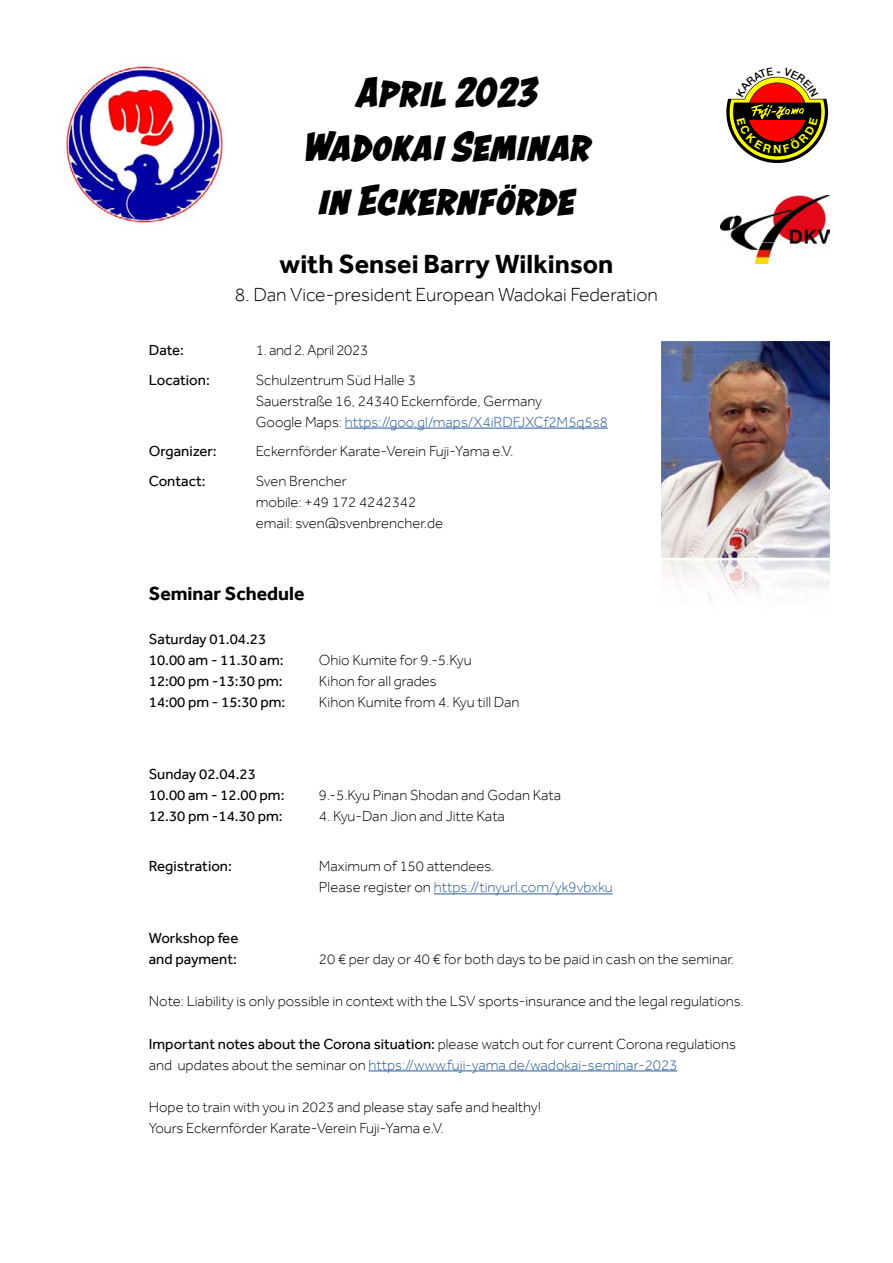
<style>
.page{position:relative;width:893px;height:1263px;background:#fff}
.page>*{position:absolute;margin:0;border:0;box-sizing:border-box;transform-origin:0 0}
.Titel{font:italic 700 45px/54px "Astounder Squared BB";color:#000;text-align:center}
.Überschrift_01{font:700 27px "Effra";color:#000}
.Überschrift_01-2{font:300 19.5px "Effra";color:#000}
.Überschrift_01-3{font:700 19.5px "Effra";color:#000}
.Standard_mit_Abstand{font:300 15px/21px "Effra";color:#000}
.Standard_mit_Abstand-2{font:15px/21px "Effra";color:#000}
.Standard_mit_Abstand-3{font:300 15px "Effra";letter-spacing:-.02em;color:#000}
.s1{color:#275b9b}
.s2{font-weight:400}
</style>
<div class="page">
<img style="left:65px;top:65px;width:159px;height:160px">
<hr style="left:345px;top:428px;width:263px;height:1px;background:#275b9b">
<hr style="left:434px;top:893px;width:179px;height:1px;background:#275b9b">
<hr style="left:368px;top:1070px;width:309px;height:1px;background:#275b9b">
<img style="left:721px;top:195px;width:108px;height:69px">
<img style="left:661px;top:341px;width:168px;height:259px">
<svg style="left:726px;top:76px;width:102px;height:87px"></svg>
<p class="Titel" style="left:303px;top:65px;width:289px">April 2023<br>Wadokai Seminar</p>
<p class="Titel" style="left:318px;top:173px;width:258px">in Eckernförde</p>
<p class="Überschrift_01" style="left:280px;top:248px;width:335px">with Sensei Barry Wilkinson</p>
<p class="Überschrift_01-2" style="left:235px;top:283px;width:424px">8. Dan Vice-president European Wadokai Federation</p>
<p class="Standard_mit_Abstand-2" style="left:149px;top:339px;width:37px">Date:</p>
<p class="Standard_mit_Abstand-3" style="left:256px;top:341px;width:114px">1. and 2. April 2023</p>
<p class="Standard_mit_Abstand-2" style="left:149px;top:369px;width:63px">Location:</p>
<p class="Standard_mit_Abstand" style="left:256px;top:369px;width:354px">Schulzentrum Süd Halle 3<br>Sauerstraße 16, 24340 Eckernförde, Germany<br>Google Maps: <span class="s1">https://goo.gl/maps/X4iRDFJXCf2M5q5s8</span></p>
<p class="Standard_mit_Abstand-2" style="left:149px;top:440px;width:69px">Organizer:</p>
<p class="Standard_mit_Abstand" style="left:256px;top:440px;width:259px">Eckernförder Karate-Verein Fuji-Yama e.V.</p>
<p class="Standard_mit_Abstand-2" style="left:149px;top:470px;width:58px">Contact:</p>
<p class="Standard_mit_Abstand" style="left:256px;top:470px;width:189px">Sven Brencher<br>mobile: +49 172 4242342 email: sven@svenbrencher.de</p>
<p class="Überschrift_01-3" style="left:149px;top:582px;width:157px">Seminar Schedule</p>
<p class="Standard_mit_Abstand-2" style="left:149px;top:629px;width:119px">Saturday 01.04.23</p>
<p class="Standard_mit_Abstand-2" style="left:149px;top:650px;width:136px">10.00 am - 11.30 am:</p>
<p class="Standard_mit_Abstand" style="left:319px;top:650px;width:154px">Ohio Kumite for 9.-5.Kyu</p>
<p class="Standard_mit_Abstand-2" style="left:149px;top:671px;width:135px">12:00 pm -13:30 pm:</p>
<p class="Standard_mit_Abstand" style="left:319px;top:671px;width:119px">Kihon for all grades</p>
<p class="Standard_mit_Abstand-2" style="left:149px;top:692px;width:138px">14:00 pm - 15:30 pm:</p>
<p class="Standard_mit_Abstand" style="left:319px;top:692px;width:202px">Kihon Kumite from 4. Kyu till Dan</p>
<p class="Standard_mit_Abstand-2" style="left:149px;top:763px;width:137px">Sunday 02.04.23<br>10.00 am - 12.00 pm:</p>
<p class="Standard_mit_Abstand" style="left:319px;top:784px;width:244px">9.-5.Kyu Pinan Shodan and Godan Kata</p>
<p class="Standard_mit_Abstand-2" style="left:149px;top:805px;width:135px">12.30 pm -14.30 pm:</p>
<p class="Standard_mit_Abstand" style="left:319px;top:805px;width:188px">4. Kyu-Dan Jion and Jitte Kata</p>
<p class="Standard_mit_Abstand-2" style="left:149px;top:856px;width:85px">Registration:</p>
<p class="Standard_mit_Abstand" style="left:319px;top:856px;width:295px">Maximum of 150 attendees.<br>Please register on <span class="s1">https://tinyurl.com/yk9vbxku</span></p>
<p class="Standard_mit_Abstand-2" style="left:149px;top:927px;width:91px">Workshop fee and payment:</p>
<p class="Standard_mit_Abstand" style="left:319px;top:948px;width:417px">20 € per day or 40 € for both days to be paid in cash on the seminar.</p>
<p class="Standard_mit_Abstand" style="left:149px;top:990px;width:596px">Note: Liability is only possible in context with the LSV sports-insurance and the legal regulations.</p>
<p class="Standard_mit_Abstand" style="left:149px;top:1033px;width:589px"><span class="s2">Important notes about the Corona situation:</span> please watch out for current Corona regulations and updates about the seminar on <span class="s1">https://www.fuji-yama.de/wadokai-seminar-2023</span></p>
<p class="Standard_mit_Abstand" style="left:149px;top:1096px;width:394px">Hope to train with you in 2023 and please stay safe and healthy!<br>Yours Eckernförder Karate-Verein Fuji-Yama e.V.</p>
</div>
